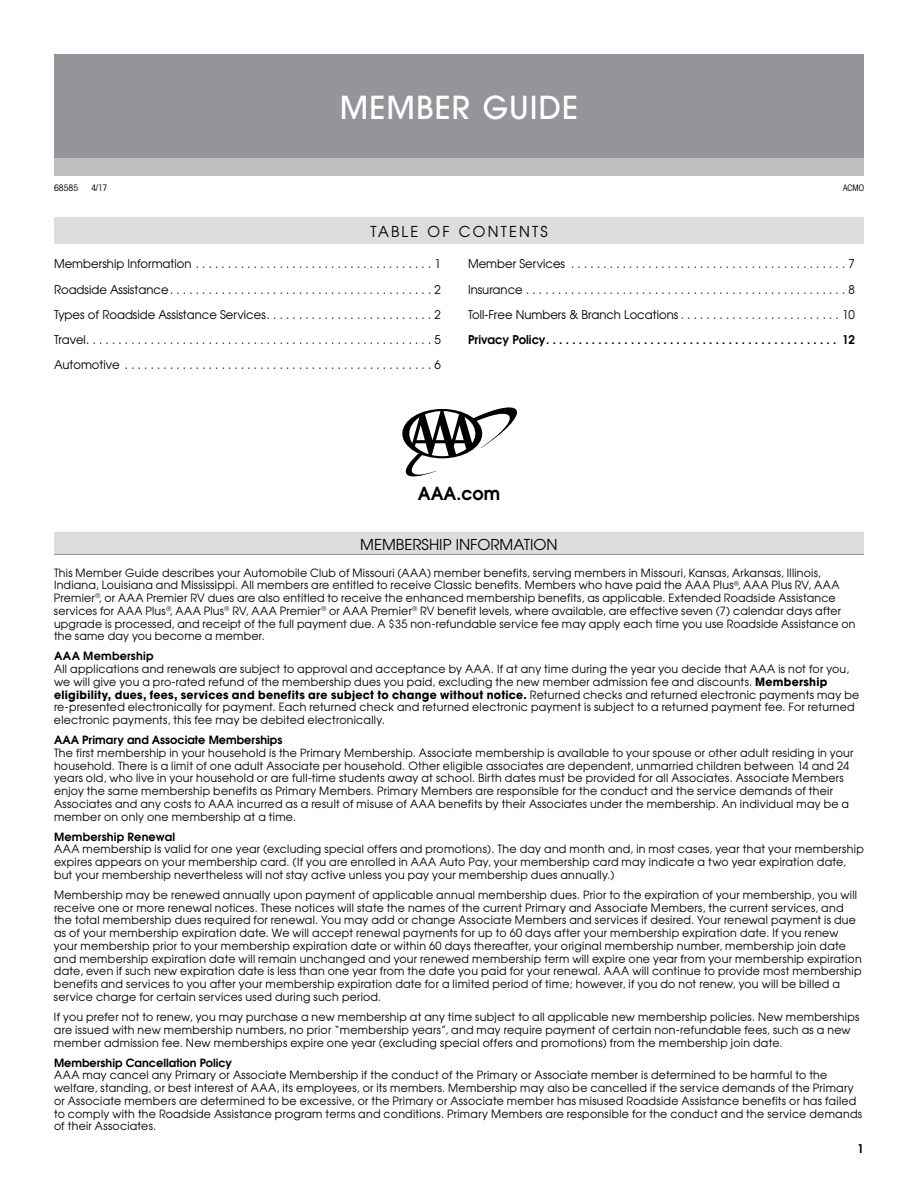
<style>
.page{position:relative;width:918px;height:1188px;background:#fff}
.page>*{position:absolute;margin:0;border:0;box-sizing:border-box;transform-origin:0 0}
.t1{font:500 31.5px "Avant Garde";letter-spacing:.035em;color:#fff}
.t2{font:600 18px "Avant Garde";color:#000}
.t3{font:15px "Avant Garde";color:#000}
.t4{font:15px "Avant Garde";letter-spacing:.15em;color:#000}
.t5{font:12px/25.3px "Avant Garde";color:#000;text-align:justify}
.t6{font:600 12px "Avant Garde";color:#000}
.t7{font:11.4px/12.8px "Avant Garde";letter-spacing:.025em;color:#000}
.t8{font:600 11.4px "Avant Garde";color:#000}
.t9{font:600 11.4px "Avant Garde";letter-spacing:.02em;color:#000}
.t10{font:condensed 9px "Avant Garde";color:#000}
.s1{font-weight:700}
</style>
<div class="page">
<div style="left:54px;top:54px;width:810px;height:108px;background:#939598"></div>
<div style="left:54px;top:158px;width:810px;height:18px;background:#bcbec0"></div>
<div style="left:54px;top:217px;width:810px;height:27px;background:#dcddde"></div>
<div style="left:54px;top:532px;width:810px;height:23px;background:#dcddde"></div>
<hr style="left:54px;top:554px;width:810px;height:1px;background:#939598">
<svg style="left:402px;top:407px;width:115px;height:69px"></svg>
<h1 class="t1" style="left:340px;top:89px;width:240px">MEMBER GUIDE</h1>
<p class="t10" style="left:54px;top:182px;width:26px">68585</p>
<p class="t10" style="left:92px;top:182px;width:17px">4/17</p>
<p class="t10" style="left:843px;top:182px;width:22px">ACMO</p>
<h3 class="t4" style="left:370px;top:222px;width:179px">TABLE OF CONTENTS</h3>
<p class="t5" style="left:54px;top:251px;width:389px">Membership Information . . . . . . . . . . . . . . . . . . . . . . . . . . . . . . . . . . . . . 1<br>Roadside Assistance . . . . . . . . . . . . . . . . . . . . . . . . . . . . . . . . . . . . . . . . . 2<br>Types of Roadside Assistance Services . . . . . . . . . . . . . . . . . . . . . . . . . . 2<br>Travel . . . . . . . . . . . . . . . . . . . . . . . . . . . . . . . . . . . . . . . . . . . . . . . . . . . . . . 5<br>Automotive . . . . . . . . . . . . . . . . . . . . . . . . . . . . . . . . . . . . . . . . . . . . . . . . 6</p>
<p class="t5" style="left:468px;top:251px;width:389px">Member Services . . . . . . . . . . . . . . . . . . . . . . . . . . . . . . . . . . . . . . . . . . . 7<br>Insurance . . . . . . . . . . . . . . . . . . . . . . . . . . . . . . . . . . . . . . . . . . . . . . . . . . 8<br>Toll-Free Numbers &amp; Branch Locations . . . . . . . . . . . . . . . . . . . . . . . . . 10</p>
<p class="t6" style="left:468px;top:332px;width:388px">Privacy Policy . . . . . . . . . . . . . . . . . . . . . . . . . . . . . . . . . . . . . . . . . . . . . 12</p>
<h2 class="t2" style="left:418px;top:482px;width:84px">AAA.com</h2>
<h3 class="t3" style="left:360px;top:535px;width:199px">MEMBERSHIP INFORMATION</h3>
<p class="t7" style="left:54px;top:566px;width:803px">This Member Guide describes your Automobile Club of Missouri (AAA) member benefits, serving members in Missouri, Kansas, Arkansas, Illinois, Indiana, Louisiana and Mississippi. All members are entitled to receive Classic benefits. Members who have paid the AAA Plus<sup>®</sup>, AAA Plus RV, AAA Premier<sup>®</sup>, or AAA Premier RV dues are also entitled to receive the enhanced membership benefits, as applicable. Extended Roadside Assistance services for AAA Plus<sup>®</sup>, AAA Plus<sup>®</sup> RV, AAA Premier<sup>®</sup> or AAA Premier<sup>®</sup> RV benefit levels, where available, are effective seven (7) calendar days after upgrade is processed, and receipt of the full payment due. A $35 non-refundable service fee may apply each time you use Roadside Assistance on the same day you become a member.</p>
<p class="t9" style="left:54px;top:649px;width:101px">AAA Membership</p>
<p class="t7" style="left:54px;top:662px;width:807px">All applications and renewals are subject to approval and acceptance by AAA. If at any time during the year you decide that AAA is not for you, we will give you a pro-rated refund of the membership dues you paid, excluding the new member admission fee and discounts. <span class="s1">Membership eligibility, dues, fees, services and benefits are subject to change without notice.</span> Returned checks and returned electronic payments may be re-presented electronically for payment. Each returned check and returned electronic payment is subject to a returned payment fee. For returned electronic payments, this fee may be debited electronically.</p>
<p class="t8" style="left:54px;top:732px;width:230px">AAA Primary and Associate Memberships</p>
<p class="t7" style="left:54px;top:746px;width:801px">The first membership in your household is the Primary Membership. Associate membership is available to your spouse or other adult residing in your household. There is a limit of one adult Associate per household. Other eligible associates are dependent, unmarried children between 14 and 24 years old, who live in your household or are full-time students away at school. Birth dates must be provided for all Associates. Associate Members enjoy the same membership benefits as Primary Members. Primary Members are responsible for the conduct and the service demands of their Associates and any costs to AAA incurred as a result of misuse of AAA benefits by their Associates under the membership. An individual may be a member on only one membership at a time.</p>
<p class="t8" style="left:54px;top:829px;width:123px">Membership Renewal</p>
<p class="t7" style="left:54px;top:843px;width:811px">AAA membership is valid for one year (excluding special offers and promotions). The day and month and, in most cases, year that your membership expires appears on your membership card. (If you are enrolled in AAA Auto Pay, your membership card may indicate a two year expiration date, but your membership nevertheless will not stay active unless you pay your membership dues annually.)</p>
<p class="t7" style="left:54px;top:888px;width:809px">Membership may be renewed annually upon payment of applicable annual membership dues. Prior to the expiration of your membership, you will receive one or more renewal notices. These notices will state the names of the current Primary and Associate Members, the current services, and the total membership dues required for renewal. You may add or change Associate Members and services if desired. Your renewal payment is due as of your membership expiration date. We will accept renewal payments for up to 60 days after your membership expiration date. If you renew your membership prior to your membership expiration date or within 60 days thereafter, your original membership number, membership join date and membership expiration date will remain unchanged and your renewed membership term will expire one year from your membership expiration date, even if such new expiration date is less than one year from the date you paid for your renewal. AAA will continue to provide most membership benefits and services to you after your membership expiration date for a limited period of time; however, if you do not renew, you will be billed a service charge for certain services used during such period.</p>
<p class="t7" style="left:54px;top:1010px;width:807px">If you prefer not to renew, you may purchase a new membership at any time subject to all applicable new membership policies. New memberships are issued with new membership numbers, no prior “membership years”, and may require payment of certain non-refundable fees, such as a new member admission fee. New memberships expire one year (excluding special offers and promotions) from the membership join date.</p>
<p class="t8" style="left:54px;top:1055px;width:180px">Membership Cancellation Policy</p>
<p class="t7" style="left:54px;top:1069px;width:810px">AAA may cancel any Primary or Associate Membership if the conduct of the Primary or Associate member is determined to be harmful to the welfare, standing, or best interest of AAA, its employees, or its members. Membership may also be cancelled if the service demands of the Primary or Associate members are determined to be excessive, or the Primary or Associate member has misused Roadside Assistance benefits or has failed to comply with the Roadside Assistance program terms and conditions. Primary Members are responsible for the conduct and the service demands of their Associates.</p>
<p class="t6" style="left:857px;top:1140px;width:8px">1</p>
</div>
